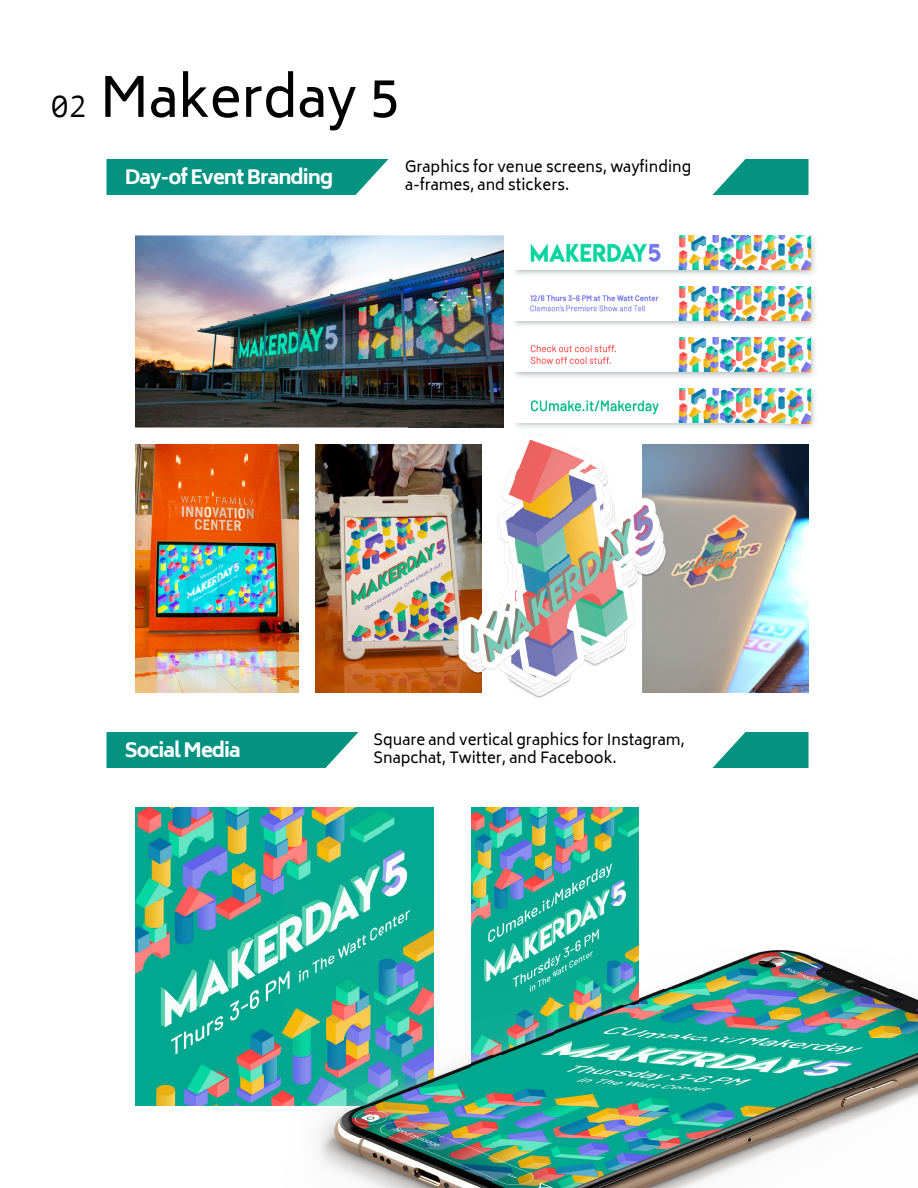
<style>
.page{position:relative;width:918px;height:1188px;background:#fff}
.page>*{position:absolute;margin:0;border:0;box-sizing:border-box;transform-origin:0 0}
.t1{font:54px "Biryani";color:#000}
.t2{font:800 19.5px "Biryani";letter-spacing:-.05em;color:#fff}
.t3{font:15px/18px "Biryani";color:#000}
.s1{font-family:"PT Mono";font-size:30px}
</style>
<div class="page">
<div style="left:106px;top:159px;width:282px;height:36px;background:#039380"></div>
<svg style="left:712px;top:159px;width:96px;height:36px"></svg>
<img style="left:315px;top:444px;width:166px;height:249px">
<img style="left:784px;top:389px;width:31px;height:39px">
<img style="left:514px;top:338px;width:301px;height:39px">
<img style="left:514px;top:287px;width:301px;height:39px">
<img style="left:514px;top:235px;width:301px;height:40px">
<img style="left:531px;top:389px;width:279px;height:34px">
<img style="left:515px;top:338px;width:295px;height:34px">
<img style="left:515px;top:287px;width:295px;height:34px">
<img style="left:515px;top:235px;width:295px;height:35px">
<img style="left:135px;top:235px;width:369px;height:193px">
<img style="left:135px;top:444px;width:164px;height:249px">
<img style="left:642px;top:444px;width:166px;height:249px">
<img style="left:462px;top:444px;width:20px;height:26px">
<img style="left:517px;top:435px;width:160px;height:35px">
<img style="left:481px;top:470px;width:161px;height:188px">
<img style="left:462px;top:658px;width:215px;height:40px">
<img style="left:408px;top:423px;width:96px;height:5px">
<img style="left:135px;top:807px;width:298px;height:299px">
<div style="left:387px;top:807px;width:47px;height:33px;background:#03a991"></div>
<img style="left:434px;top:1060px;width:37px;height:29px">
<img style="left:639px;top:950px;width:279px;height:139px">
<img style="left:318px;top:1106px;width:69px;height:82px">
<img style="left:387px;top:1089px;width:106px;height:99px">
<img style="left:493px;top:1106px;width:106px;height:82px">
<img style="left:599px;top:1089px;width:319px;height:99px">
<img style="left:471px;top:807px;width:168px;height:299px">
<svg style="left:106px;top:732px;width:252px;height:36px;background:#139a88"></svg>
<svg style="left:712px;top:732px;width:96px;height:36px"></svg>
<h1 class="t1" style="left:51px;top:67px;width:350px"><span class="s1">02</span> Makerday 5</h1>
<h2 class="t2" style="left:125px;top:166px;width:210px">Day-of Event Branding</h2>
<p class="t3" style="left:405px;top:158px;width:288px">Graphics for venue screens, wayfinding a-frames, and stickers.</p>
<h2 class="t2" style="left:125px;top:739px;width:117px">Social Media</h2>
<p class="t3" style="left:374px;top:731px;width:313px">Square and vertical graphics for Instagram,<br>Snapchat, Twitter, and Facebook.</p>
</div>
